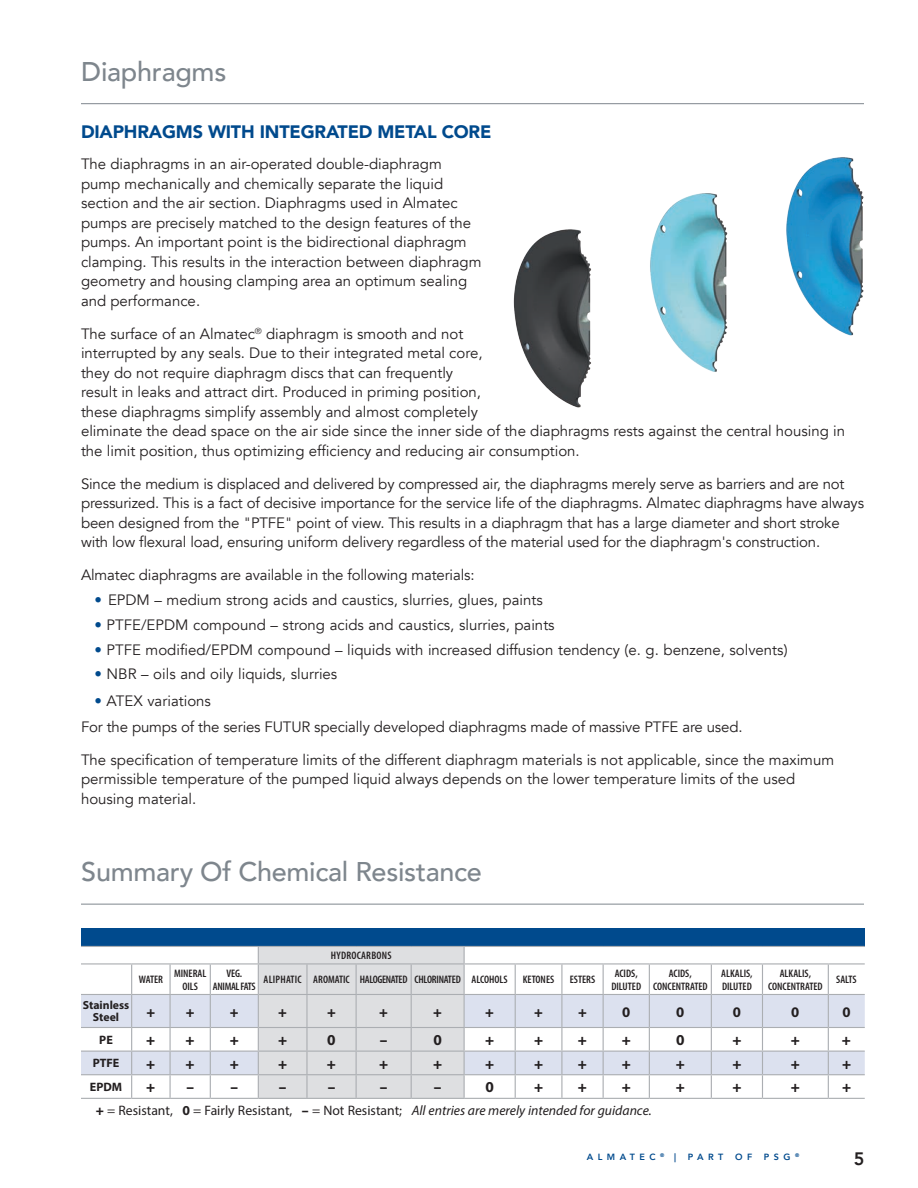
<style>
.page{position:relative;width:918px;height:1188px;background:#fff}
.page>*{position:absolute;margin:0;border:0;box-sizing:border-box;transform-origin:0 0}
.t1{font:500 27px "Avenir";letter-spacing:-.01em;color:#7e868d}
.t2{font:900 18px "Avenir";letter-spacing:-.01em;color:#004a8d}
.t3{font:800 18px "Avenir";color:#231f20}
.t4{font:900 15.3px "Myriad Pro";color:#231f20}
.t5{font:700 15.3px "Myriad Pro";color:#231f20}
.t6{font:15px/19.5px "Avenir";color:#231f20}
.t7{font:900 14.7px "Myriad Pro";color:#231f20}
.t8{font:700 14.7px "Myriad Pro";color:#231f20}
.t9{font:13.65px "Myriad Pro";color:#231f20}
.t10{font:700 12.15px "Myriad Pro";color:#231f20}
.t11{font:700 11.7px/12px "Myriad Pro";color:#231f20;text-align:center}
.t12{font:600 condensed 10.95px/13px "Myriad Pro";color:#231f20;text-align:center}
.t13{font:600 condensed 10.95px "Myriad Pro";letter-spacing:-.02em;color:#231f20}
.t14{font:600 condensed 10.95px/13px "Myriad Pro";letter-spacing:-.03em;color:#231f20;text-align:center}
.t15{font:600 condensed 10.95px "Myriad Pro";letter-spacing:.02em;color:#231f20}
.t16{font:800 9px "Avenir";letter-spacing:.5em;color:#004a8d}
.s1{color:#004a8d}
.s2{font-weight:900}
.s3{font-weight:700}
.s4{font-style:italic}
</style>
<div class="page">
<hr style="left:81px;top:103px;width:783px;height:1px;background:#7e868d">
<hr style="left:81px;top:904px;width:783px;height:1px;background:#7e868d">
<div style="left:81px;top:928px;width:784px;height:18px;background:#004a8d"></div>
<svg style="left:81px;top:946px;width:784px;height:152px"></svg>
<hr style="left:81px;top:1098px;width:51px;height:1px;background:#abaeb2">
<hr style="left:132px;top:1098px;width:38px;height:1px;background:#abaeb2">
<hr style="left:170px;top:1098px;width:40px;height:1px;background:#abaeb2">
<hr style="left:210px;top:1098px;width:48px;height:1px;background:#abaeb2">
<hr style="left:258px;top:1098px;width:49px;height:1px;background:#abaeb2">
<hr style="left:307px;top:1098px;width:49px;height:1px;background:#abaeb2">
<hr style="left:356px;top:1098px;width:55px;height:1px;background:#abaeb2">
<hr style="left:411px;top:1098px;width:53px;height:1px;background:#abaeb2">
<hr style="left:464px;top:1098px;width:51px;height:1px;background:#abaeb2">
<hr style="left:515px;top:1098px;width:47px;height:1px;background:#abaeb2">
<hr style="left:562px;top:1098px;width:41px;height:1px;background:#abaeb2">
<hr style="left:603px;top:1098px;width:46px;height:1px;background:#abaeb2">
<hr style="left:649px;top:1098px;width:62px;height:1px;background:#abaeb2">
<hr style="left:711px;top:1098px;width:51px;height:1px;background:#abaeb2">
<hr style="left:762px;top:1098px;width:66px;height:1px;background:#abaeb2">
<hr style="left:828px;top:1098px;width:37px;height:1px;background:#abaeb2">
<img style="left:513px;top:157px;width:351px;height:251px">
<h1 class="t1" style="left:81px;top:48px;width:147px">Diaphragms</h1>
<p class="t2" style="left:81px;top:116px;width:412px">DIAPHRAGMS WITH INTEGRATED METAL CORE</p>
<p class="t6" style="left:81px;top:155px;width:402px">The diaphragms in an air-operated double-diaphragm pump mechanically and chemically separate the liquid section and the air section. Diaphragms used in Almatec pumps are precisely matched to the design features of the pumps. An important point is the bidirectional diaphragm clamping. This results in the interaction between diaphragm geometry and housing clamping area an optimum sealing and performance.</p>
<p class="t6" style="left:81px;top:324px;width:766px">The surface of an Almatec<sup>®</sup> diaphragm is smooth and not<br>interrupted by any seals. Due to their integrated metal core,<br>they do not require diaphragm discs that can frequently<br>result in leaks and attract dirt. Produced in priming position,<br>these diaphragms simplify assembly and almost completely<br>eliminate the dead space on the air side since the inner side of the diaphragms rests against the central housing in the limit position, thus optimizing efficiency and reducing air consumption.</p>
<p class="t6" style="left:81px;top:474px;width:785px">Since the medium is displaced and delivered by compressed air, the diaphragms merely serve as barriers and are not pressurized. This is a fact of decisive importance for the service life of the diaphragms. Almatec diaphragms have always been designed from the "PTFE" point of view. This results in a diaphragm that has a large diameter and short stroke with low flexural load, ensuring uniform delivery regardless of the material used for the diaphragm's construction.</p>
<p class="t6" style="left:81px;top:566px;width:395px">Almatec diaphragms are available in the following materials:</p>
<p class="t6" style="left:95px;top:590px;width:450px"><span class="s1">•</span> EPDM – medium strong acids and caustics, slurries, glues, paints</p>
<p class="t6" style="left:95px;top:615px;width:462px"><span class="s1">•</span> PTFE/EPDM compound – strong acids and caustics, slurries, paints</p>
<p class="t6" style="left:95px;top:640px;width:695px"><span class="s1">•</span> PTFE modified/EPDM compound – liquids with increased diffusion tendency (e. g. benzene, solvents)</p>
<p class="t6" style="left:95px;top:665px;width:244px"><span class="s1">•</span> NBR – oils and oily liquids, slurries</p>
<p class="t6" style="left:81px;top:688px;width:663px;line-height:26.2px;text-indent:14px"><span class="s1">•</span> ATEX variations<br>For the pumps of the series FUTUR specially developed diaphragms made of massive PTFE are used.</p>
<p class="t6" style="left:81px;top:750px;width:755px">The specification of temperature limits of the different diaphragm materials is not applicable, since the maximum permissible temperature of the pumped liquid always depends on the lower temperature limits of the used housing material.</p>
<h1 class="t1" style="left:81px;top:848px;width:402px">Summary Of Chemical Resistance</h1>
<p class="t15" style="left:331px;top:949px;width:62px">HYDROCARBONS</p>
<p class="t12" style="left:139px;top:973px;width:26px">WATER</p>
<p class="t12" style="left:174px;top:966px;width:34px">MINERAL<br>OILS</p>
<p class="t14" style="left:213px;top:966px;width:44px">VEG.<br>ANIMAL FATS</p>
<p class="t13" style="left:264px;top:973px;width:246px">ALIPHATIC AROMATIC HALOGENATED CHLORINATED ALCOHOLS</p>
<p class="t12" style="left:523px;top:973px;width:33px">KETONES</p>
<p class="t12" style="left:570px;top:973px;width:27px">ESTERS</p>
<p class="t12" style="left:611px;top:966px;width:31px">ACIDS,<br>DILUTED</p>
<p class="t12" style="left:653px;top:966px;width:56px">ACIDS,<br>CONCENTRATED</p>
<p class="t12" style="left:721px;top:966px;width:33px;text-align:left">ALKALIS,<br>DILUTED</p>
<p class="t12" style="left:768px;top:966px;width:56px">ALKALIS,<br>CONCENTRATED</p>
<p class="t12" style="left:836px;top:973px;width:22px">SALTS</p>
<p class="t11" style="left:83px;top:999px;width:48px">Stainless<br>Steel</p>
<p class="t7" style="left:146px;top:1002px;width:10px">+</p>
<p class="t7" style="left:186px;top:1002px;width:10px">+</p>
<p class="t7" style="left:230px;top:1002px;width:10px">+</p>
<p class="t7" style="left:278px;top:1002px;width:10px">+</p>
<p class="t7" style="left:327px;top:1002px;width:10px">+</p>
<p class="t7" style="left:379px;top:1002px;width:10px">+</p>
<p class="t7" style="left:433px;top:1002px;width:10px">+</p>
<p class="t7" style="left:485px;top:1002px;width:10px">+</p>
<p class="t7" style="left:534px;top:1002px;width:10px">+</p>
<p class="t7" style="left:578px;top:1002px;width:10px">+</p>
<p class="t8" style="left:622px;top:1002px;width:10px">0</p>
<p class="t8" style="left:676px;top:1002px;width:10px">0</p>
<p class="t8" style="left:733px;top:1002px;width:10px">0</p>
<p class="t8" style="left:791px;top:1002px;width:10px">0</p>
<p class="t8" style="left:842px;top:1002px;width:10px">0</p>
<p class="t10" style="left:99px;top:1032px;width:15px">PE</p>
<p class="t4" style="left:146px;top:1030px;width:11px">+</p>
<p class="t4" style="left:186px;top:1030px;width:11px">+</p>
<p class="t4" style="left:230px;top:1030px;width:11px">+</p>
<p class="t4" style="left:278px;top:1030px;width:11px">+</p>
<p class="t5" style="left:327px;top:1030px;width:10px">0</p>
<p class="t4" style="left:380px;top:1030px;width:9px">–</p>
<p class="t5" style="left:433px;top:1030px;width:10px">0</p>
<p class="t4" style="left:485px;top:1030px;width:11px">+</p>
<p class="t4" style="left:534px;top:1030px;width:11px">+</p>
<p class="t4" style="left:578px;top:1030px;width:11px">+</p>
<p class="t4" style="left:622px;top:1030px;width:11px">+</p>
<p class="t5" style="left:676px;top:1030px;width:10px">0</p>
<p class="t4" style="left:732px;top:1030px;width:11px">+</p>
<p class="t4" style="left:791px;top:1030px;width:11px">+</p>
<p class="t4" style="left:842px;top:1030px;width:11px">+</p>
<p class="t10" style="left:93px;top:1055px;width:28px">PTFE</p>
<p class="t4" style="left:146px;top:1053px;width:11px">+</p>
<p class="t4" style="left:186px;top:1053px;width:11px">+</p>
<p class="t4" style="left:230px;top:1053px;width:11px">+</p>
<p class="t4" style="left:278px;top:1053px;width:11px">+</p>
<p class="t4" style="left:327px;top:1053px;width:11px">+</p>
<p class="t4" style="left:379px;top:1053px;width:11px">+</p>
<p class="t4" style="left:433px;top:1053px;width:11px">+</p>
<p class="t4" style="left:485px;top:1053px;width:11px">+</p>
<p class="t4" style="left:534px;top:1053px;width:11px">+</p>
<p class="t4" style="left:578px;top:1053px;width:11px">+</p>
<p class="t4" style="left:622px;top:1053px;width:11px">+</p>
<p class="t4" style="left:676px;top:1053px;width:11px">+</p>
<p class="t4" style="left:732px;top:1053px;width:11px">+</p>
<p class="t4" style="left:791px;top:1053px;width:11px">+</p>
<p class="t4" style="left:842px;top:1053px;width:11px">+</p>
<p class="t10" style="left:90px;top:1079px;width:34px">EPDM</p>
<p class="t4" style="left:146px;top:1077px;width:11px">+</p>
<p class="t4" style="left:186px;top:1077px;width:53px">– –</p>
<p class="t4" style="left:279px;top:1077px;width:9px">–</p>
<p class="t4" style="left:328px;top:1077px;width:9px">–</p>
<p class="t4" style="left:380px;top:1077px;width:9px">–</p>
<p class="t4" style="left:434px;top:1077px;width:9px">–</p>
<p class="t5" style="left:485px;top:1077px;width:10px">0</p>
<p class="t4" style="left:534px;top:1077px;width:11px">+</p>
<p class="t4" style="left:578px;top:1077px;width:11px">+</p>
<p class="t4" style="left:622px;top:1077px;width:11px">+</p>
<p class="t4" style="left:676px;top:1077px;width:11px">+</p>
<p class="t4" style="left:732px;top:1077px;width:11px">+</p>
<p class="t4" style="left:791px;top:1077px;width:11px">+</p>
<p class="t4" style="left:842px;top:1077px;width:11px">+</p>
<p class="t9" style="left:96px;top:1102px;width:557px"><span class="s2">+</span> = Resistant, <span class="s3">0</span> = Fairly Resistant, <span class="s2">–</span> = Not Resistant; <span class="s4">All entries are merely intended for guidance.</span></p>
<p class="t16" style="left:587px;top:1149px;width:91px">ALMATEC <sup>®</sup> |</p>
<p class="t16" style="left:688px;top:1149px;width:37px">PART</p>
<p class="t16" style="left:735px;top:1149px;width:19px">O F</p>
<p class="t16" style="left:764px;top:1149px;width:37px">PSG <sup>®</sup></p>
<p class="t3" style="left:854px;top:1145px;width:12px">5</p>
</div>
